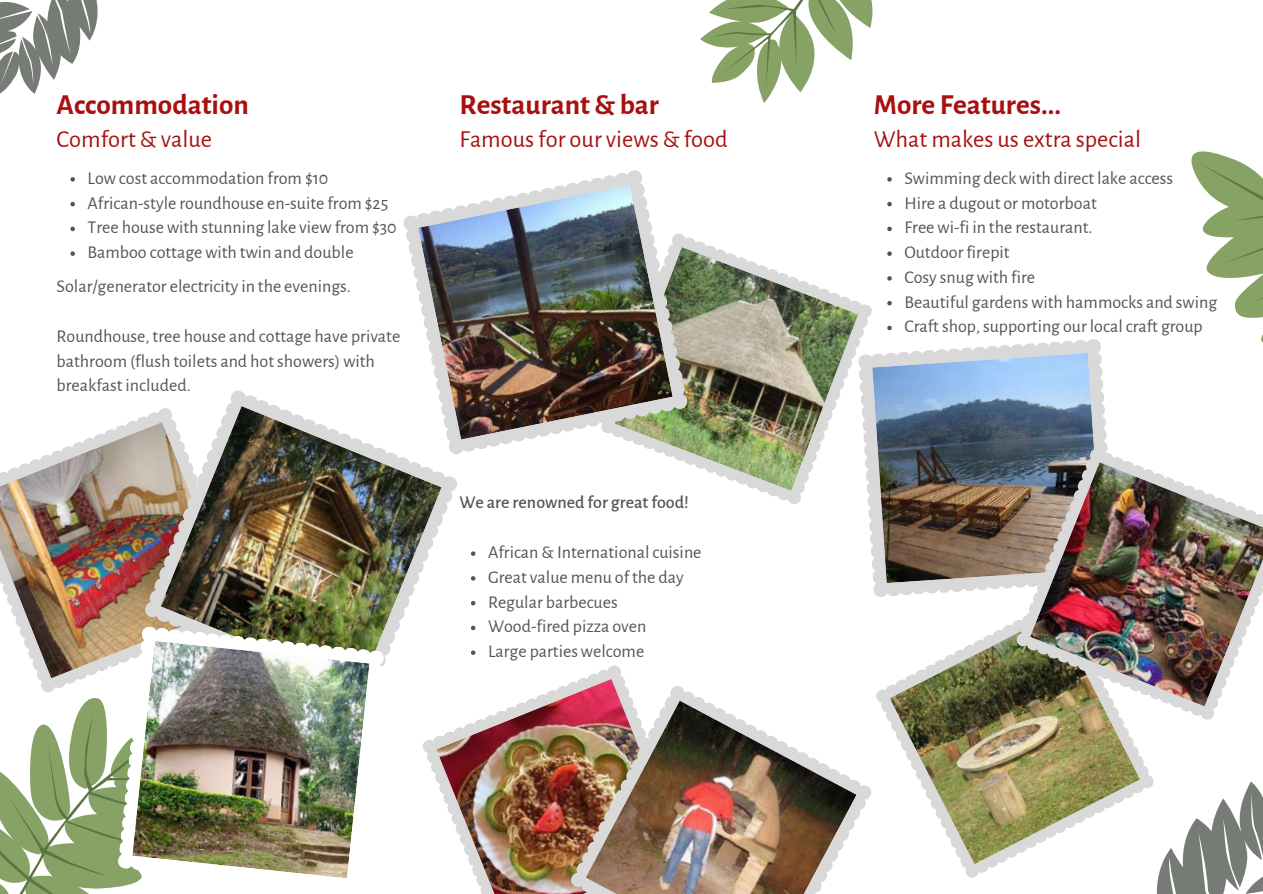
<style>
.page{position:relative;width:1263px;height:894px;background:#fff}
.page>*{position:absolute;margin:0;border:0;box-sizing:border-box;transform-origin:0 0}
.t1{font:700 29.1px "Alegreya Sans";color:#a81010}
.t2{font:24.45px "Alegreya Sans";color:#a81010}
.t3{font:18px/24.8px "Alegreya Sans";color:#545454}
.t4{font:500 18px "Alegreya Sans";color:#545454}
</style>
<div class="page">
<svg style="left:0;top:692px;width:118px;height:201px"></svg>
<svg style="left:1191px;top:151px;width:72px;height:192px"></svg>
<svg style="left:38px;top:416px;width:107px;height:276px"></svg>
<img style="left:0;top:422px;width:145px;height:256px">
<svg style="left:145px;top:390px;width:312px;height:236px"></svg>
<img style="left:160px;top:406px;width:282px;height:258px">
<svg style="left:700px;top:0;width:173px;height:103px"></svg>
<svg style="left:688px;top:237px;width:184px;height:267px"></svg>
<img style="left:665px;top:247px;width:193px;height:243px">
<svg style="left:403px;top:170px;width:285px;height:284px"></svg>
<img style="left:418px;top:185px;width:255px;height:254px">
<svg style="left:0;top:0;width:98px;height:94px"></svg>
<svg style="left:118px;top:626px;width:266px;height:261px"></svg>
<img style="left:132px;top:640px;width:237px;height:238px">
<svg style="left:423px;top:665px;width:200px;height:114px"></svg>
<img style="left:436px;top:678px;width:189px;height:215px">
<img style="left:571px;top:685px;width:300px;height:208px">
<img style="left:586px;top:700px;width:270px;height:193px">
<svg style="left:858px;top:339px;width:250px;height:258px"></svg>
<img style="left:872px;top:353px;width:230px;height:230px">
<svg style="left:876px;top:685px;width:122px;height:192px"></svg>
<img style="left:890px;top:621px;width:242px;height:242px">
<img style="left:1016px;top:448px;width:201px;height:271px">
<img style="left:1030px;top:462px;width:233px;height:244px">
<svg style="left:1092px;top:739px;width:171px;height:154px"></svg>
<svg style="left:70px;top:177px;width:5px;height:4px"></svg>
<svg style="left:70px;top:202px;width:5px;height:4px"></svg>
<svg style="left:70px;top:226px;width:5px;height:5px"></svg>
<svg style="left:70px;top:251px;width:5px;height:5px"></svg>
<svg style="left:887px;top:177px;width:5px;height:4px"></svg>
<svg style="left:887px;top:202px;width:5px;height:4px"></svg>
<svg style="left:887px;top:226px;width:5px;height:5px"></svg>
<svg style="left:887px;top:251px;width:5px;height:5px"></svg>
<svg style="left:887px;top:276px;width:5px;height:4px"></svg>
<svg style="left:887px;top:301px;width:5px;height:4px"></svg>
<svg style="left:887px;top:325px;width:5px;height:5px"></svg>
<svg style="left:471px;top:551px;width:4px;height:4px"></svg>
<svg style="left:471px;top:576px;width:4px;height:4px"></svg>
<svg style="left:471px;top:601px;width:4px;height:4px"></svg>
<svg style="left:471px;top:625px;width:4px;height:5px"></svg>
<svg style="left:471px;top:650px;width:4px;height:4px"></svg>
<h1 class="t1" style="left:57px;top:91px;width:194px">Accommodation</h1>
<h2 class="t2" style="left:57px;top:127px;width:157px">Comfort &amp; value</h2>
<p class="t3" style="left:88px;top:166px;width:311px">Low cost accommodation from $10<br>African-style roundhouse en-suite from $25<br>Tree house with stunning lake view from $30<br>Bamboo cottage with twin and double</p>
<p class="t3" style="left:57px;top:274px;width:296px">Solar/generator electricity in the evenings.</p>
<p class="t3" style="left:57px;top:324px;width:345px">Roundhouse, tree house and cottage have private bathroom (flush toilets and hot showers) with breakfast included.</p>
<h1 class="t1" style="left:459px;top:91px;width:201px">Restaurant &amp; bar</h1>
<h2 class="t2" style="left:459px;top:127px;width:270px">Famous for our views &amp; food</h2>
<p class="t4" style="left:459px;top:493px;width:231px">We are renowned for great food!</p>
<p class="t3" style="left:488px;top:540px;width:215px">African &amp; International cuisine<br>Great value menu of the day<br>Regular barbecues<br>Wood-fired pizza oven<br>Large parties welcome</p>
<h1 class="t1" style="left:874px;top:91px;width:189px">More Features...</h1>
<h2 class="t2" style="left:874px;top:127px;width:269px">What makes us extra special</h2>
<p class="t3" style="left:904px;top:166px;width:314px">Swimming deck with direct lake access<br>Hire a dugout or motorboat<br>Free wi-fi in the restaurant.<br>Outdoor firepit<br>Cosy snug with fire<br>Beautiful gardens with hammocks and swing<br>Craft shop, supporting our local craft group</p>
</div>
